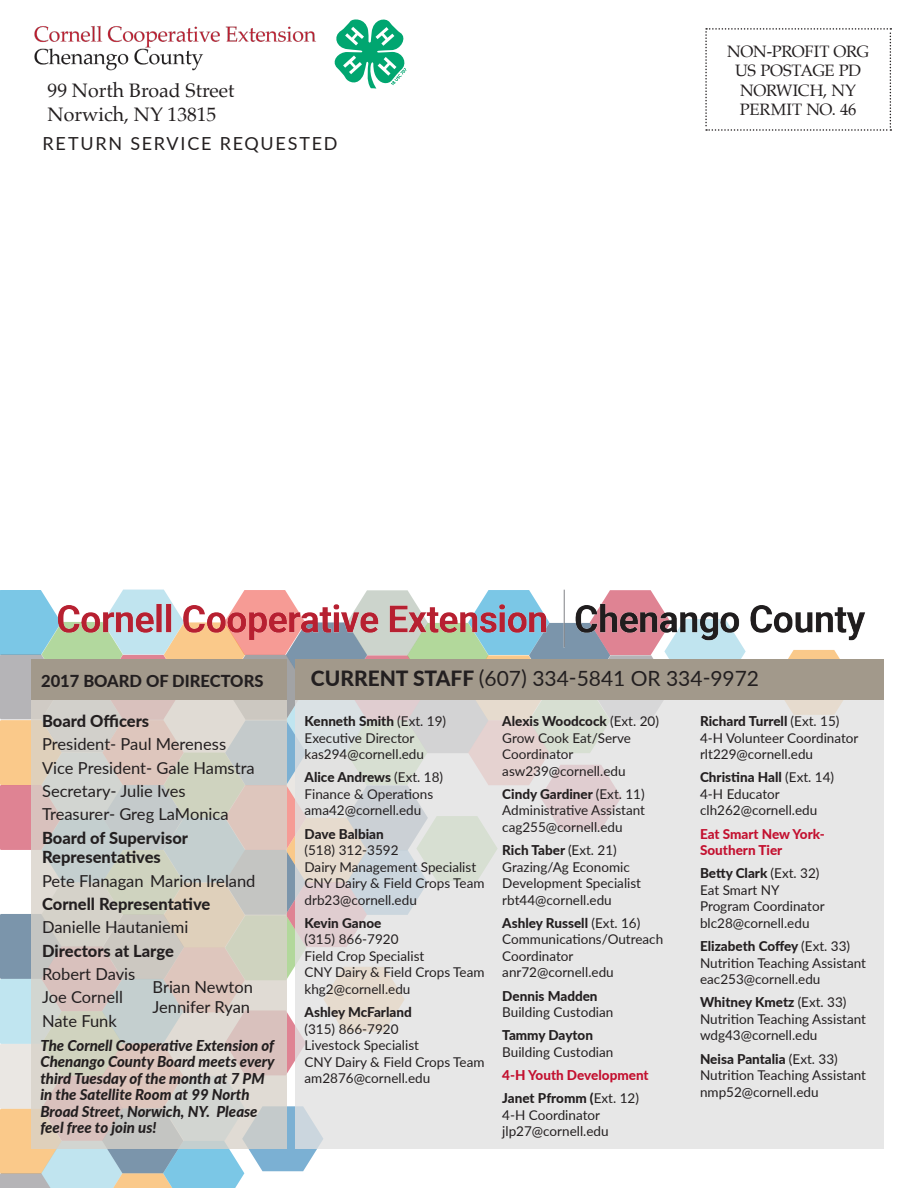
<style>
.page{position:relative;width:918px;height:1188px;background:#fff}
.page>*{position:absolute;margin:0;border:0;box-sizing:border-box;transform-origin:0 0}
.Box01-Title-TOP{font:21px "Lato";color:#231f20}
.t1{font:19.5px "Palatino";color:#231f20}
.t2{font:18px "Lato";letter-spacing:.1em;color:#231f20}
.t3{font:16.5px "Lato";color:#231f20}
.Box01-Title-TOP-2{font:800 16.5px/19.8px "Lato";color:#231f20}
.t4{font:16.5px "Palatino";letter-spacing:-.02em;color:#231f20}
.body_first{font:italic 800 15px/16.5px "Lato";color:#231f20}
.t5{font:13.5px/16.5px "Lato";color:#231f20}
.t6{font:800 13.5px "Lato";color:#231f20}
.t7{font:800 13.5px/16.5px "Lato";color:#c3102f}
.s1{font-weight:800}
.s2{font-weight:400}
</style>
<div class="page">
<svg style="left:788px;top:654px;width:52px;height:5px"></svg>
<svg style="left:0;top:590px;width:744px;height:598px"></svg>
<svg style="left:295px;top:699px;width:589px;height:450px;background:#e4e3e2"></svg>
<div style="left:295px;top:659px;width:589px;height:40px;background:#a2998b"></div>
<svg style="left:31px;top:699px;width:255px;height:450px;background:#d2cdc5"></svg>
<img style="left:34px;top:25px;width:282px;height:46px">
<svg style="left:335px;top:19px;width:71px;height:70px"></svg>
<svg style="left:705px;top:28px;width:186px;height:103px"></svg>
<div style="left:31px;top:659px;width:255px;height:40px;background:#a2998b"></div>
<img style="left:50px;top:589px;width:816px;height:65px">
<p class="t1" style="left:48px;top:74px;width:188px">99 North Broad Street</p>
<p class="t1" style="left:48px;top:98px;width:170px">Norwich, NY 13815</p>
<p class="t2" style="left:42px;top:131px;width:296px">RETURN SERVICE REQUESTED</p>
<p class="t4" style="left:727px;top:38px;width:143px">NON-PROFIT ORG</p>
<p class="t4" style="left:735px;top:57px;width:128px">US POSTAGE PD</p>
<p class="t4" style="left:740px;top:77px;width:118px">NORWICH, NY</p>
<p class="t4" style="left:740px;top:96px;width:118px">PERMIT NO. 46</p>
<p class="Box01-Title-TOP-2" style="left:41px;top:670px;width:224px">2017 BOARD OF DIRECTORS</p>
<p class="Box01-Title-TOP-2" style="left:42px;top:710px;width:109px">Board Officers</p>
<p class="t3" style="left:42px;top:733px;width:186px">President- Paul Mereness</p>
<p class="t3" style="left:42px;top:756px;width:214px">Vice President- Gale Hamstra</p>
<p class="t3" style="left:42px;top:779px;width:145px">Secretary- Julie Ives</p>
<p class="t3" style="left:42px;top:803px;width:188px">Treasurer- Greg LaMonica</p>
<p class="Box01-Title-TOP-2" style="left:42px;top:827px;width:147px">Board of Supervisor<br>Representatives</p>
<p class="t3" style="left:42px;top:869px;width:215px">Pete Flanagan Marion Ireland</p>
<p class="Box01-Title-TOP-2" style="left:42px;top:893px;width:170px">Cornell Representative</p>
<p class="t3" style="left:42px;top:916px;width:148px">Danielle Hautaniemi</p>
<p class="Box01-Title-TOP-2" style="left:42px;top:940px;width:133px">Directors at Large</p>
<p class="t3" style="left:42px;top:962px;width:95px">Robert Davis</p>
<p class="t3" style="left:42px;top:986px;width:82px">Joe Cornell</p>
<p class="t3" style="left:42px;top:1009px;width:76px">Nate Funk</p>
<p class="t3" style="left:153px;top:975px;width:102px">Brian Newton</p>
<p class="t3" style="left:153px;top:995px;width:99px">Jennifer Ryan</p>
<p class="body_first" style="left:40px;top:1036px;width:236px">The Cornell Cooperative Extension of<br>Chenango County Board meets every third Tuesday of the month at 7 PM in the Satellite Room at 99 North<br>Broad Street, Norwich, NY. Please feel free to join us!</p>
<p class="Box01-Title-TOP" style="left:311px;top:664px;width:450px"><span class="s1">CURRENT STAFF</span> (607) 334-5841 OR 334-9972</p>
<p class="t5" style="left:305px;top:712px;width:143px"><span class="s1">Kenneth Smith</span> (Ext. 19)<br>Executive Director kas294@cornell.edu</p>
<p class="t5" style="left:305px;top:769px;width:140px"><span class="s1">Alice Andrews</span> (Ext. 18)<br>Finance &amp; Operations ama42@cornell.edu</p>
<p class="t5" style="left:305px;top:825px;width:181px"><span class="s1">Dave Balbian<br></span>(518) 312-3592<br>Dairy Management Specialist<br>CNY Dairy &amp; Field Crops Team drb23@cornell.edu</p>
<p class="t5" style="left:305px;top:914px;width:181px"><span class="s1">Kevin Ganoe<br></span>(315) 866-7920<br>Field Crop Specialist<br>CNY Dairy &amp; Field Crops Team khg2@cornell.edu</p>
<p class="t6" style="left:305px;top:1002px;width:109px">Ashley McFarland</p>
<p class="t5" style="left:305px;top:1020px;width:95px">(315) 866-7920</p>
<p class="t5" style="left:305px;top:1036px;width:181px">Livestock Specialist<br>CNY Dairy &amp; Field Crops Team</p>
<p class="t5" style="left:305px;top:1069px;width:127px">am2876@cornell.edu</p>
<p class="t5" style="left:502px;top:712px;width:158px"><span class="s1">Alexis Woodcock</span> (Ext. 20)<br>Grow Cook Eat/Serve<br>Coordinator</p>
<p class="t5" style="left:502px;top:762px;width:125px">asw239@cornell.edu</p>
<p class="t5" style="left:502px;top:785px;width:144px;text-align:justify"><span class="s1">Cindy Gardiner</span> (Ext. 11)<br>Administrative Assistant cag255@cornell.edu</p>
<p class="t5" style="left:502px;top:841px;width:140px"><span class="s1">Rich Taber</span> (Ext. 21)<br>Grazing/Ag Economic<br>Development Specialist rbt44@cornell.edu</p>
<p class="t5" style="left:502px;top:914px;width:162px"><span class="s1">Ashley Russell</span> (Ext. 16)<br>Communications/Outreach<br>Coordinator</p>
<p class="t5" style="left:502px;top:964px;width:113px">anr72@cornell.edu</p>
<p class="t5" style="left:502px;top:987px;width:113px"><span class="s1">Dennis Madden<br></span>Building Custodian</p>
<p class="t6" style="left:502px;top:1025px;width:92px">Tammy Dayton</p>
<p class="t5" style="left:502px;top:1043px;width:113px">Building Custodian</p>
<p class="t7" style="left:502px;top:1066px;width:148px">4-H Youth Development</p>
<p class="t5" style="left:502px;top:1090px;width:138px"><span class="s1">Janet Pfromm (</span>Ext. 12)<br>4-H Coordinator jlp27@cornell.edu</p>
<p class="t6" style="left:700px;top:711px;width:141px">Richard Turrell <span class="s2">(Ext. 15)</span></p>
<p class="t5" style="left:700px;top:729px;width:160px">4-H Volunteer Coordinator rlt229@cornell.edu</p>
<p class="t6" style="left:700px;top:767px;width:136px">Christina Hall <span class="s2">(Ext. 14)</span></p>
<p class="t5" style="left:700px;top:785px;width:81px">4-H Educator</p>
<p class="t5" style="left:700px;top:802px;width:119px">clh262@cornell.edu</p>
<p class="t7" style="left:700px;top:825px;width:126px">Eat Smart New York-<br>Southern Tier</p>
<p class="t5" style="left:700px;top:865px;width:126px"><span class="s1">Betty Clark</span> (Ext. 32)<br>Eat Smart NY<br>Program Coordinator blc28@cornell.edu</p>
<p class="t5" style="left:700px;top:937px;width:167px"><span class="s1">Elizabeth Coffey</span> (Ext. 33)<br>Nutrition Teaching Assistant eac253@cornell.edu</p>
<p class="t5" style="left:700px;top:994px;width:167px"><span class="s1">Whitney Kmetz</span> (Ext. 33)<br>Nutrition Teaching Assistant wdg43@cornell.edu</p>
<p class="t5" style="left:700px;top:1050px;width:167px"><span class="s1">Neisa Pantalia</span> (Ext. 33)<br>Nutrition Teaching Assistant nmp52@cornell.edu</p>
</div>
